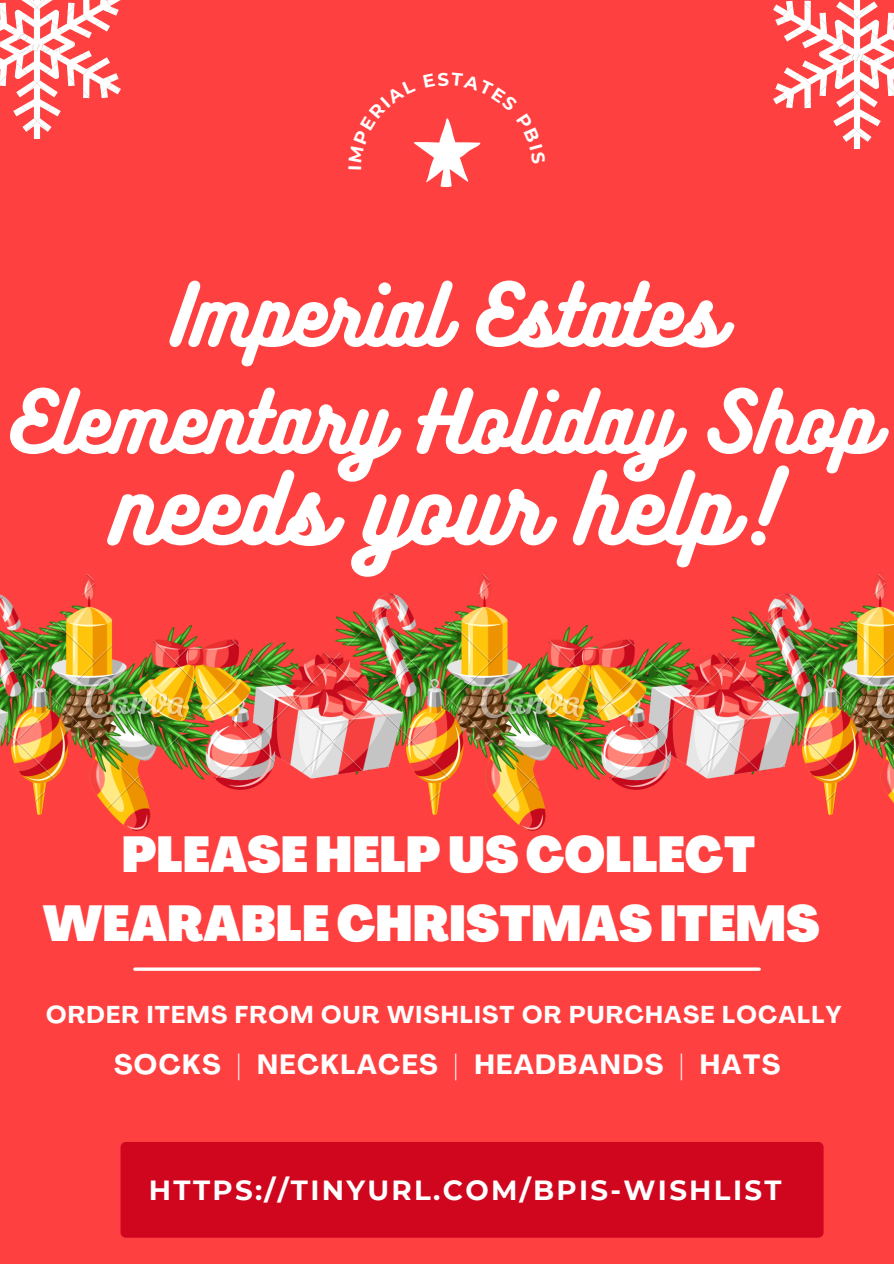
<style>
.page{position:relative;width:894px;height:1264px;background:#fff}
.page>*{position:absolute;margin:0;border:0;box-sizing:border-box;transform-origin:0 0}
.t1{font:87px "Bukhari Script";color:#fff}
.t2{font:76.5px/106.9px "Bukhari Script";color:#fff;text-align:center}
.t3{font:900 condensed 49.5px/68.7px "Agrandir";color:#fff;text-align:center}
.t4{font:700 27.6px "Montserrat";letter-spacing:.085em;color:#fff}
.t5{font:700 27.45px "Agrandir";letter-spacing:.05em;color:#fff}
.t6{font:700 24px "Agrandir";letter-spacing:.05em;color:#fff}
</style>
<div class="page">
<div style="left:0;top:0;width:893px;height:1263px;background:#ff4040"></div>
<div style="left:120px;top:1141px;width:703px;height:96px;background:#d0061f;border-radius:5px"></div>
<img style="left:0;top:574px;width:893px;height:256px">
<img style="left:0;top:0;width:121px;height:139px">
<img style="left:773px;top:0;width:120px;height:149px">
<hr style="left:135px;top:967px;width:624px;height:3px;background:#fff">
<svg style="left:413px;top:118px;width:68px;height:69px"></svg>
<p class="t2" style="left:10px;top:258px;width:867px">Imperial Estates<br>Elementary Holiday Shop</p>
<p class="t1" style="left:112px;top:452px;width:668px">needs your help!</p>
<p class="t3" style="left:43px;top:825px;width:777px">PLEASEHELP USCOLLECT<br>WEARABLECHRISTMASITEMS</p>
<p class="t6" style="left:46px;top:1004px;width:797px">ORDER ITEMS FROM OUR WISHLIST OR PURCHASE LOCALLY</p>
<p class="t5" style="left:114px;top:1053px;width:667px">SOCKS | NECKLACES | HEADBANDS | HATS</p>
<p class="t4" style="left:149px;top:1173px;width:634px">HTTPS://TINYURL.COM/BPIS-WISHLIST</p>
</div>
